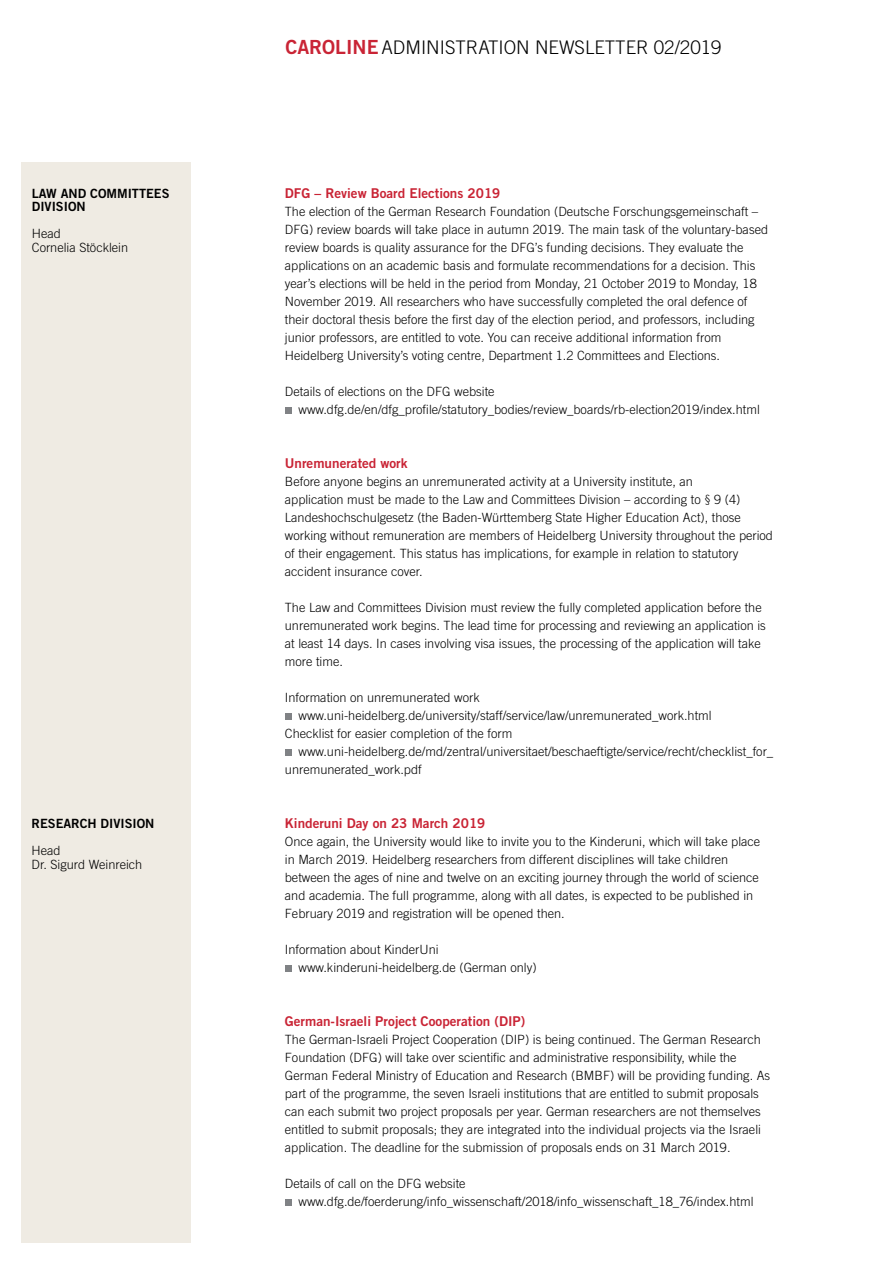
<style>
.page{position:relative;width:893px;height:1263px;background:#fff}
.page>*{position:absolute;margin:0;border:0;box-sizing:border-box;transform-origin:0 0}
.t1{font:300 18.75px "Trade Gothic LT Std";color:#000}
.t2{font:13.5px "Trade Gothic LT Std Bd 2";color:#c92435}
.t3{font:300 12.75px/18px "Trade Gothic LT Std";color:#000}
.t4{font:12.75px/13.5px "Trade Gothic LT Std Bd 2";color:#000}
.s1{font-family:"Trade Gothic LT Std Bd 2";font-weight:400;font-size:19.5px;color:#c92435}
</style>
<div class="page">
<div style="left:21px;top:162px;width:170px;height:1080px;background:#efebe3"></div>
<div style="left:285px;top:407px;width:7px;height:7px;background:#808285"></div>
<div style="left:285px;top:713px;width:7px;height:7px;background:#808285"></div>
<div style="left:285px;top:749px;width:7px;height:7px;background:#808285"></div>
<div style="left:285px;top:965px;width:7px;height:7px;background:#808285"></div>
<div style="left:285px;top:1199px;width:7px;height:7px;background:#808285"></div>
<p class="t4" style="left:32px;top:186px;width:139px">LAW AND COMMITTEES<br>DIVISION</p>
<p class="t3" style="left:32px;top:227px;width:98px;line-height:13.5px">Head<br>Cornelia Stöcklein</p>
<p class="t4" style="left:32px;top:816px;width:124px">RESEARCH DIVISION</p>
<p class="t3" style="left:32px;top:844px;width:112px;line-height:13.5px">Head<br>Dr. Sigurd Weinreich</p>
<h1 class="t1" style="left:285px;top:36px;width:438px"><span class="s1">CAROLINE</span> ADMINISTRATION NEWSLETTER 02/2019</h1>
<p class="t2" style="left:285px;top:185px;width:217px">DFG – Review Board Elections 2019</p>
<p class="t3" style="left:285px;top:202px;width:485px">The election of the German Research Foundation (Deutsche Forschungsgemeinschaft – DFG) review boards will take place in autumn 2019. The main task of the voluntary-based review boards is quality assurance for the DFG’s funding decisions. They evaluate the applications on an academic basis and formulate recommendations for a decision. This year’s elections will be held in the period from Monday, 21 October 2019 to Monday, 18<br>November 2019. All researchers who have successfully completed the oral defence of their doctoral thesis before the first day of the election period, and professors, including junior professors, are entitled to vote. You can receive additional information from Heidelberg University’s voting centre, Department 1.2 Committees and Elections.</p>
<p class="t3" style="left:299px;top:382px;width:463px;text-indent:-14px">Details of elections on the DFG website www.dfg.de/en/dfg_profile/statutory_bodies/review_boards/rb-election2019/index.html</p>
<p class="t2" style="left:285px;top:455px;width:124px">Unremunerated work</p>
<p class="t3" style="left:285px;top:472px;width:490px">Before anyone begins an unremunerated activity at a University institute, an<br>application must be made to the Law and Committees Division – according to § 9 (4)<br>Landeshochschulgesetz (the Baden-Württemberg State Higher Education Act), those working without remuneration are members of Heidelberg University throughout the period of their engagement. This status has implications, for example in relation to statutory accident insurance cover.</p>
<p class="t3" style="left:285px;top:598px;width:483px">The Law and Committees Division must review the fully completed application before the unremunerated work begins. The lead time for processing and reviewing an application is at least 14 days. In cases involving visa issues, the processing of the application will take more time.</p>
<p class="t3" style="left:285px;top:688px;width:196px">Information on unremunerated work</p>
<p class="t3" style="left:299px;top:706px;width:415px">www.uni-heidelberg.de/university/staff/service/law/unremunerated_work.html</p>
<p class="t3" style="left:285px;top:724px;width:229px">Checklist for easier completion of the form</p>
<p class="t3" style="left:299px;top:742px;width:476px">www.uni-heidelberg.de/md/zentral/universitaet/beschaeftigte/service/recht/checklist_for_</p>
<p class="t3" style="left:285px;top:760px;width:138px">unremunerated_work.pdf</p>
<p class="t2" style="left:285px;top:815px;width:202px">Kinderuni Day on 23 March 2019</p>
<p class="t3" style="left:285px;top:832px;width:477px">Once again, the University would like to invite you to the Kinderuni, which will take place in March 2019. Heidelberg researchers from different disciplines will take children between the ages of nine and twelve on an exciting journey through the world of science and academia. The full programme, along with all dates, is expected to be published in February 2019 and registration will be opened then.</p>
<p class="t3" style="left:299px;top:940px;width:240px;text-indent:-14px">Information about KinderUni www.kinderuni-heidelberg.de (German only)</p>
<p class="t2" style="left:285px;top:1013px;width:242px">German-Israeli Project Cooperation (DIP)</p>
<p class="t3" style="left:285px;top:1030px;width:487px">The German-Israeli Project Cooperation (DIP) is being continued. The German Research Foundation (DFG) will take over scientific and administrative responsibility, while the German Federal Ministry of Education and Research (BMBF) will be providing funding. As part of the programme, the seven Israeli institutions that are entitled to submit proposals can each submit two project proposals per year. German researchers are not themselves entitled to submit proposals; they are integrated into the individual projects via the Israeli application. The deadline for the submission of proposals ends on 31 March 2019.</p>
<p class="t3" style="left:299px;top:1174px;width:456px;text-indent:-14px">Details of call on the DFG website www.dfg.de/foerderung/info_wissenschaft/2018/info_wissenschaft_18_76/index.html</p>
</div>
